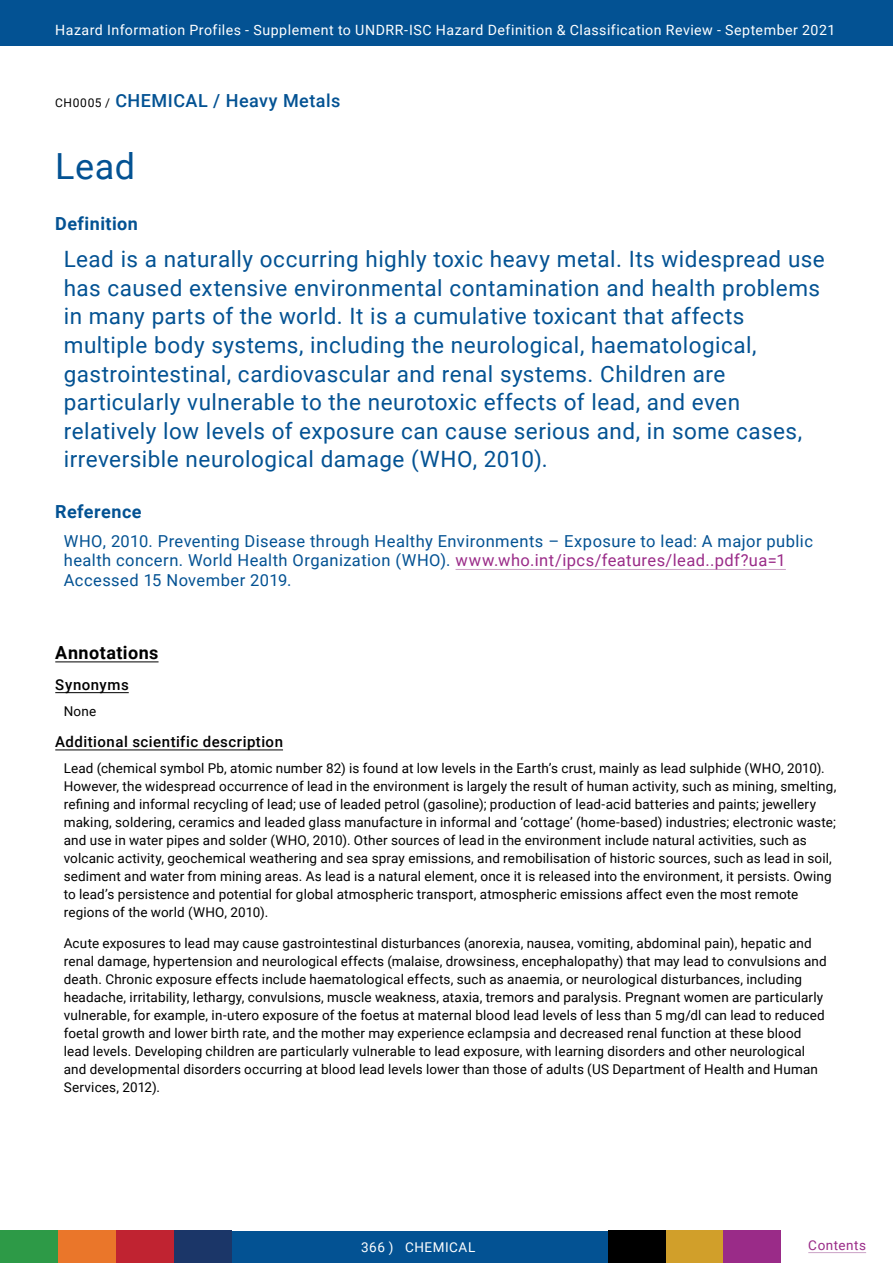
<style>
.page{position:relative;width:893px;height:1263px;background:#fff}
.page>*{position:absolute;margin:0;border:0;box-sizing:border-box;transform-origin:0 0}
.t1{font:36px "Roboto";color:#035293}
.t2{font:22.5px/28.5px "Roboto";letter-spacing:.02em;color:#035293}
.t3{font:500 18px "Roboto";letter-spacing:.03em;color:#035293}
.t4{font:700 18px "Roboto";letter-spacing:.025em;color:#035293}
.t5{font:700 18px "Roboto";letter-spacing:.025em;color:#000}
.t6{font:16.5px/19.8px "Roboto";letter-spacing:.025em;color:#035293}
.t7{font:500 15px "Roboto";letter-spacing:.03em;color:#000}
.t8{font:14.1px "Roboto";letter-spacing:.035em;color:#fff}
.t9{font:13.5px/18px "Roboto";letter-spacing:.01em;color:#000}
.t10{font:13.5px "Roboto";letter-spacing:.04em;color:#fff}
.t11{font:13.5px "Roboto";letter-spacing:.04em;color:#9a2b88}
.s1{font-weight:400;font-size:12px;color:#000}
.s2{color:#9a2b88}
</style>
<div class="page">
<div style="left:232px;top:1231px;width:376px;height:32px;background:#035293"></div>
<div style="left:116px;top:1231px;width:58px;height:32px;background:#c02331"></div>
<div style="left:0;top:1231px;width:58px;height:32px;background:#2d9a47"></div>
<div style="left:174px;top:1231px;width:58px;height:32px;background:#1b3668"></div>
<div style="left:665px;top:1231px;width:58px;height:32px;background:#d19f2a"></div>
<div style="left:58px;top:1231px;width:58px;height:32px;background:#ea762a"></div>
<div style="left:608px;top:1231px;width:57px;height:32px;background:#000"></div>
<div style="left:723px;top:1231px;width:58px;height:32px;background:#9a2b88"></div>
<hr style="left:808px;top:1252px;width:58px;height:1px;background:#cba2c6">
<div style="left:0;top:0;width:893px;height:46px;background:#035293"></div>
<hr style="left:455px;top:569px;width:331px;height:1px;background:#cba2c6">
<hr style="left:55px;top:661px;width:104px;height:1px;background:#000">
<hr style="left:55px;top:692px;width:74px;height:1px;background:#000">
<hr style="left:55px;top:749px;width:228px;height:1px;background:#000">
<p class="t8" style="left:55px;top:20px;width:782px">Hazard Information Profiles - Supplement to UNDRR-ISC Hazard Definition &amp; Classification Review - September 2021</p>
<h3 class="t3" style="left:55px;top:88px;width:287px"><span class="s1">CH0005 /</span> CHEMICAL / Heavy Metals</h3>
<h1 class="t1" style="left:55px;top:141px;width:81px">Lead</h1>
<h3 class="t4" style="left:55px;top:211px;width:84px">Definition</h3>
<p class="t2" style="left:64px;top:244px;width:762px">Lead is a naturally occurring highly toxic heavy metal. Its widespread use has caused extensive environmental contamination and health problems in many parts of the world. It is a cumulative toxicant that affects multiple body systems, including the neurological, haematological, gastrointestinal, cardiovascular and renal systems. Children are particularly vulnerable to the neurotoxic effects of lead, and even relatively low levels of exposure can cause serious and, in some cases, irreversible neurological damage (WHO, 2010).</p>
<h3 class="t4" style="left:55px;top:499px;width:88px">Reference</h3>
<p class="t6" style="left:64px;top:530px;width:751px">WHO, 2010. Preventing Disease through Healthy Environments – Exposure to lead: A major public health concern. World Health Organization (WHO). <span class="s2">www.who.int/ipcs/features/lead..pdf?ua=1<br></span>Accessed 15 November 2019.</p>
<h3 class="t5" style="left:55px;top:640px;width:105px">Annotations</h3>
<p class="t7" style="left:55px;top:674px;width:75px">Synonyms</p>
<p class="t9" style="left:64px;top:702px;width:34px">None</p>
<p class="t7" style="left:55px;top:731px;width:229px">Additional scientific description</p>
<p class="t9" style="left:64px;top:759px;width:774px">Lead (chemical symbol Pb, atomic number 82) is found at low levels in the Earth’s crust, mainly as lead sulphide (WHO, 2010).<br>However, the widespread occurrence of lead in the environment is largely the result of human activity, such as mining, smelting, refining and informal recycling of lead; use of leaded petrol (gasoline); production of lead-acid batteries and paints; jewellery making, soldering, ceramics and leaded glass manufacture in informal and ‘cottage’ (home-based) industries; electronic waste; and use in water pipes and solder (WHO, 2010). Other sources of lead in the environment include natural activities, such as volcanic activity, geochemical weathering and sea spray emissions, and remobilisation of historic sources, such as lead in soil, sediment and water from mining areas. As lead is a natural element, once it is released into the environment, it persists. Owing to lead’s persistence and potential for global atmospheric transport, atmospheric emissions affect even the most remote regions of the world (WHO, 2010).</p>
<p class="t9" style="left:64px;top:934px;width:764px">Acute exposures to lead may cause gastrointestinal disturbances (anorexia, nausea, vomiting, abdominal pain), hepatic and renal damage, hypertension and neurological effects (malaise, drowsiness, encephalopathy) that may lead to convulsions and death. Chronic exposure effects include haematological effects, such as anaemia, or neurological disturbances, including headache, irritability, lethargy, convulsions, muscle weakness, ataxia, tremors and paralysis. Pregnant women are particularly vulnerable, for example, in-utero exposure of the foetus at maternal blood lead levels of less than 5 mg/dl can lead to reduced foetal growth and lower birth rate, and the mother may experience eclampsia and decreased renal function at these blood lead levels. Developing children are particularly vulnerable to lead exposure, with learning disorders and other neurological and developmental disorders occurring at blood lead levels lower than those of adults (US Department of Health and Human Services, 2012).</p>
<p class="t10" style="left:361px;top:1237px;width:115px">366 ) CHEMICAL</p>
<p class="t11" style="left:808px;top:1235px;width:59px">Contents</p>
</div>
